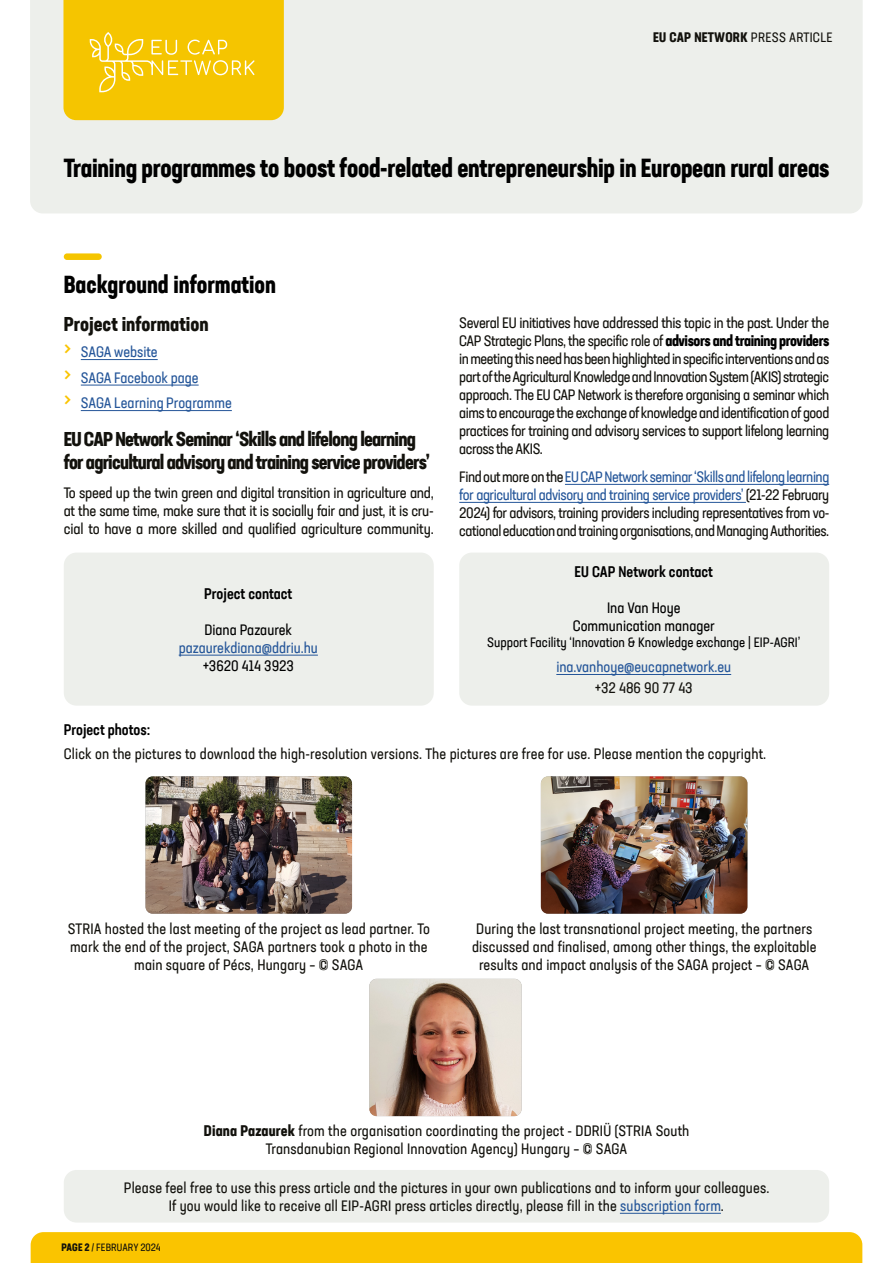
<style>
.page{position:relative;width:893px;height:1263px;background:#fff}
.page>*{position:absolute;margin:0;border:0;box-sizing:border-box;transform-origin:0 0}
.t1{font:700 condensed 25.5px "Neusa Next Std";letter-spacing:-.01em;color:#000;scale:.96 1}
.t2{font:700 condensed 24px "Neusa Next Std";color:#000;scale:.96 1}
.t3{font:700 condensed 19.5px/23.4px "Neusa Next Std";letter-spacing:-.04em;color:#12110c}
.t4{font:700 condensed 19.5px "Neusa Next Std";color:#12110c}
.t5{font:condensed 15px/18px "Neusa Next Std";letter-spacing:.01em;color:#12110c;text-align:center}
.t6{font:condensed 15px/25.5px "Neusa Next Std";color:#255699}
.t7{font:condensed 15px/18px "Neusa Next Std";color:#000;text-align:center}
.t8{font:500 condensed 15px "Neusa Next Std";color:#000}
.t9{font:condensed 13.5px "Neusa Next Std";color:#000}
.t10{font:700 condensed 13.5px "Neusa Next Std";letter-spacing:.015em;color:#12110c}
.t11{font:condensed 10.5px "Neusa Next Std";letter-spacing:.005em;color:#12110c}
.s1{font-weight:400}
.s2{font-size:22.5px;color:#fac400}
.s3{font-weight:700;color:#000}
.s4{color:#255699}
.s5{font-weight:700}
</style>
<div class="page">
<div style="left:31px;top:1232px;width:831px;height:31px;background:#fac400"></div>
<div style="left:64px;top:553px;width:370px;height:153px;background:#edefeb;border-radius:13px"></div>
<hr style="left:179px;top:655px;width:139px;height:1px;background:#255699">
<div style="left:459px;top:553px;width:370px;height:153px;background:#edefeb;border-radius:13px"></div>
<hr style="left:556px;top:674px;width:175px;height:1px;background:#255699">
<div style="left:64px;top:253px;width:38px;height:7px;background:#f5c500;border-radius:3px"></div>
<hr style="left:565px;top:484px;width:264px;height:1px;background:#255699">
<hr style="left:459px;top:502px;width:287px;height:1px;background:#255699">
<hr style="left:81px;top:359px;width:77px;height:1px;background:#255699">
<hr style="left:81px;top:385px;width:118px;height:1px;background:#255699">
<hr style="left:81px;top:410px;width:151px;height:1px;background:#255699">
<div style="left:30px;top:0;width:833px;height:213px;background:#edefeb"></div>
<svg style="left:63px;top:0;width:221px;height:120px;background:#f5c70c"></svg>
<img style="left:145px;top:776px;width:207px;height:138px">
<img style="left:369px;top:979px;width:153px;height:137px">
<img style="left:541px;top:776px;width:206px;height:138px">
<div style="left:64px;top:1170px;width:765px;height:52px;background:#edefeb;border-radius:13px"></div>
<hr style="left:620px;top:1213px;width:101px;height:1px;background:#255699">
<p class="t10" style="left:653px;top:29px;width:181px">EU CAP NETWORK <span class="s1">PRESS ARTICLE</span></p>
<h1 class="t1" style="left:64px;top:151px;width:799px">Training programmes to boost food-related entrepreneurship in European rural areas</h1>
<h2 class="t2" style="left:64px;top:269px;width:223px">Background information</h2>
<h3 class="t4" style="left:64px;top:312px;width:146px">Project information</h3>
<p class="t6" style="left:64px;top:339px;width:170px"><span class="s2">&gt;</span> SAGA website<br><span class="s2">&gt;</span> SAGA Facebook page<br><span class="s2">&gt;</span> SAGA Learning Programme</p>
<h3 class="t3" style="left:64px;top:427px;width:368px">EU CAP Network Seminar ‘Skills and lifelong learning for agricultural advisory and training service providers’</h3>
<p class="t5" style="left:64px;top:483px;width:372px;text-align:justify">To speed up the twin green and digital transition in agriculture and, at the same time, make sure that it is socially fair and just, it is cru&shy;cial to have a more skilled and qualified agriculture community.</p>
<p class="t8" style="left:204px;top:584px;width:90px">Project contact</p>
<p class="t7" style="left:204px;top:620px;width:89px">Diana Pazaurek</p>
<p class="t6" style="left:179px;top:635px;width:141px">pazaurekdiana@ddriu.hu</p>
<p class="t7" style="left:203px;top:656px;width:93px">+3620 414 3923</p>
<p class="t5" style="left:459px;top:313px;width:372px;text-align:justify">Several EU initiatives have addressed this topic in the past. Under the CAP Strategic Plans, the specific role of <span class="s3">advisors and training providers </span>in meeting this need has been highlighted in specific interventions and as part of the Agricultural Knowledge and Innovation System (AKIS) strategic approach. The EU CAP Network is therefore organising a seminar which aims to encourage the exchange of knowledge and identification of good practices for training and advisory services to support lifelong learning across the AKIS.</p>
<p class="t5" style="left:459px;top:468px;width:372px;text-align:justify">Find out more on the <span class="s4">EU CAP Network seminar ‘Skills and lifelong learning for agricultural advisory and training service providers’</span> (21-22 February 2024) for advisors, training providers including representatives from vo&shy;cational education and training organisations, and Managing Authorities.</p>
<p class="t8" style="left:575px;top:562px;width:140px">EU CAP Network contact</p>
<p class="t7" style="left:573px;top:598px;width:144px">Ina Van Hoye<br>Communication manager</p>
<p class="t9" style="left:487px;top:634px;width:315px">Support Facility ‘Innovation &amp; Knowledge exchange | EIP-AGRI’</p>
<p class="t6" style="left:556px;top:654px;width:176px">ina.vanhoye@eucapnetwork.eu</p>
<p class="t5" style="left:595px;top:679px;width:99px">+32 486 90 77 43</p>
<p class="t8" style="left:64px;top:720px;width:88px">Project photos:</p>
<p class="t5" style="left:64px;top:745px;width:704px">Click on the pictures to download the high-resolution versions. The pictures are free for use. Please mention the copyright.</p>
<p class="t5" style="left:68px;top:919px;width:364px">STRIA hosted the last meeting of the project as lead partner. To mark the end of the project, SAGA partners took a photo in the main square of Pécs, Hungary – © SAGA</p>
<p class="t5" style="left:472px;top:919px;width:346px">During the last transnational project meeting, the partners discussed and finalised, among other things, the exploitable results and impact analysis of the SAGA project – © SAGA</p>
<p class="t5" style="left:204px;top:1122px;width:487px"><span class="s5">Diana Pazaurek</span> from the organisation coordinating the project - DDRIÜ (STRIA South<br>Transdanubian Regional Innovation Agency) Hungary – © SAGA</p>
<p class="t5" style="left:124px;top:1178px;width:647px">Please feel free to use this press article and the pictures in your own publications and to inform your colleagues.<br>If you would like to receive all EIP-AGRI press articles directly, please fill in the <span class="s4">subscription form</span>.</p>
<p class="t11" style="left:62px;top:1241px;width:101px"><span class="s5">PAGE 2</span> / FEBRUARY 2024</p>
</div>
